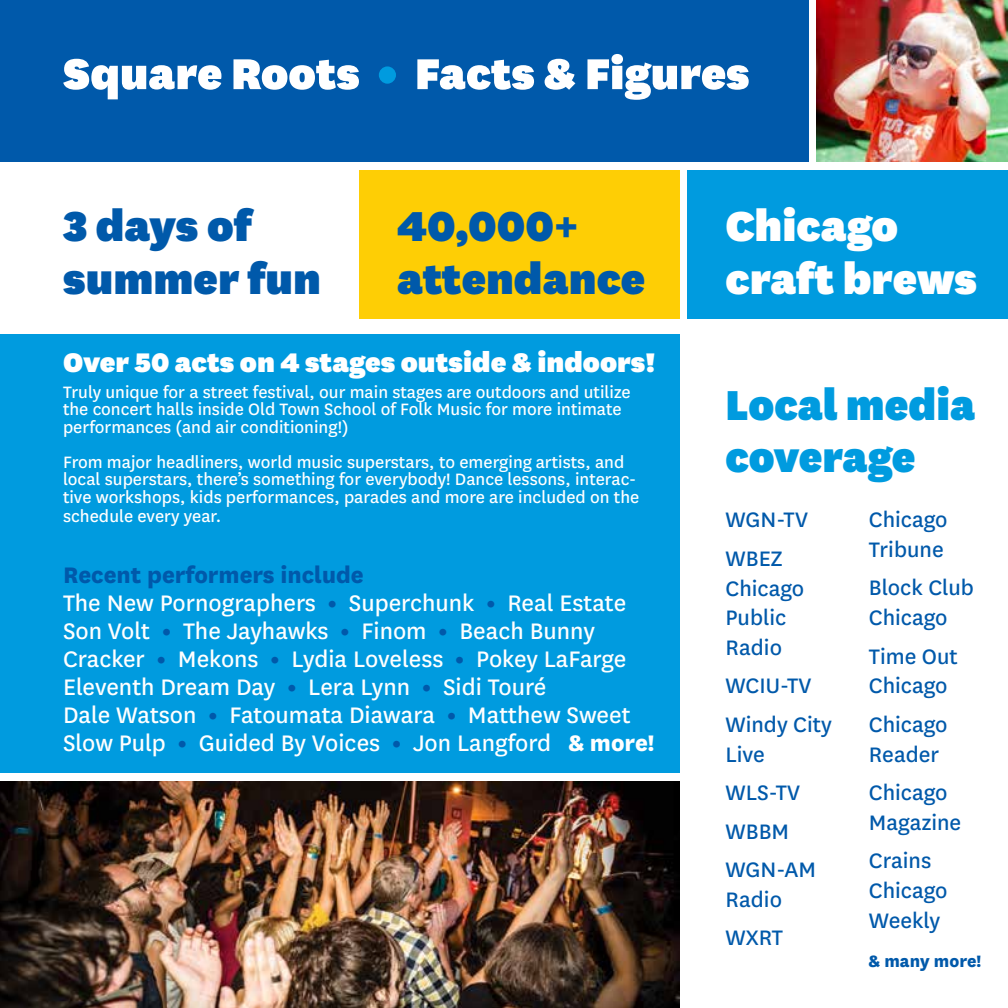
<style>
.page{position:relative;width:1008px;height:1008px;background:#fff}
.page>*{position:absolute;margin:0;border:0;box-sizing:border-box;transform-origin:0 0}
.t1{font:900 50.57px "National";color:#fff}
.t2{font:900 49px/52.5px "National";color:#0059aa}
.t3{font:900 49px/52.5px "National";color:#009bdf}
.t4{font:900 49px/52.5px "National";color:#fff}
.t5{font:900 31.5px "National";color:#fff}
.t6{font:26.25px/28px "National";color:#fff}
.t7{font:24.5px/29.8px "National";color:#0059aa}
.t8{font:19.25px/17.5px "National";color:#fff}
.t9{font:800 19.25px "National";color:#0059aa}
.s1{color:#009bdf}
.s2{font-weight:800;color:#0059aa}
.s3{font-weight:800}
</style>
<div class="page">
<div style="left:359px;top:171px;width:320px;height:148px;background:#fece05"></div>
<div style="left:688px;top:171px;width:320px;height:148px;background:#009bdf"></div>
<div style="left:0;top:0;width:808px;height:161px;background:#0059aa"></div>
<img style="left:817px;top:0;width:191px;height:161px">
<img style="left:0;top:782px;width:679px;height:226px">
<div style="left:0;top:335px;width:679px;height:438px;background:#009bdf"></div>
<h1 class="t1" style="left:63px;top:38px;width:688px">Square Roots <span class="s1">•</span> Facts &amp; Figures</h1>
<h2 class="t2" style="left:63px;top:197px;width:260px">3 days of summer fun</h2>
<h2 class="t4" style="left:726px;top:197px;width:253px">Chicago craft brews</h2>
<h2 class="t2" style="left:397px;top:197px;width:250px">40,000+ attendance</h2>
<h3 class="t5" style="left:63px;top:340px;width:594px">Over 50 acts on 4 stages outside &amp; indoors!</h3>
<p class="t8" style="left:63px;top:382px;width:569px">Truly unique for a street festival, our main stages are outdoors and utilize the concert halls inside Old Town School of Folk Music for more intimate performances (and air conditioning!)</p>
<p class="t8" style="left:63px;top:452px;width:578px">From major headliners, world music superstars, to emerging artists, and local superstars, there’s something for everybody! Dance lessons, interac&shy;tive workshops, kids performances, parades and more are included on the</p>
<p class="t8" style="left:63px;top:507px;width:160px">schedule every year.</p>
<p class="t7" style="left:726px;top:499px;width:84px;line-height:38.5px">WGN-TV<br>WBEZ</p>
<p class="t7" style="left:726px;top:572px;width:80px">Chicago<br>Public<br>Radio</p>
<p class="t7" style="left:726px;top:665px;width:108px;line-height:38.5px">WCIU-TV<br>Windy City</p>
<p class="t7" style="left:726px;top:734px;width:92px;line-height:38.5px">Live<br>WLS-TV<br>WBBM<br>WGN-AM</p>
<p class="t7" style="left:726px;top:879px;width:59px;line-height:38.5px">Radio<br>WXRT</p>
<h2 class="t3" style="left:726px;top:376px;width:251px">Local media coverage</h2>
<p class="t7" style="left:869px;top:504px;width:80px">Chicago<br>Tribune</p>
<p class="t7" style="left:869px;top:572px;width:107px">Block Club<br>Chicago</p>
<p class="t7" style="left:869px;top:640px;width:90px">Time Out<br>Chicago</p>
<p class="t7" style="left:869px;top:708px;width:80px">Chicago<br>Reader</p>
<p class="t7" style="left:869px;top:776px;width:94px">Chicago<br>Magazine</p>
<p class="t7" style="left:869px;top:845px;width:80px">Crains<br>Chicago<br>Weekly</p>
<p class="t9" style="left:869px;top:947px;width:114px">&amp; many more!</p>
<p class="t6" style="left:63px;top:559px;width:593px"><span class="s2">Recent performers include<br></span>The New Pornographers <span class="s2">•</span> Superchunk <span class="s2">•</span> Real Estate Son Volt <span class="s2">•</span> The Jayhawks <span class="s2">•</span> Finom <span class="s2">•</span> Beach Bunny Cracker <span class="s2">•</span> Mekons <span class="s2">•</span> Lydia Loveless <span class="s2">•</span> Pokey LaFarge Eleventh Dream Day <span class="s2">•</span> Lera Lynn <span class="s2">•</span> Sidi Touré<br>Dale Watson <span class="s2">•</span> Fatoumata Diawara <span class="s2">•</span> Matthew Sweet Slow Pulp <span class="s2">•</span> Guided By Voices <span class="s2">•</span> Jon Langford <span class="s3">&amp; more!</span></p>
</div>
